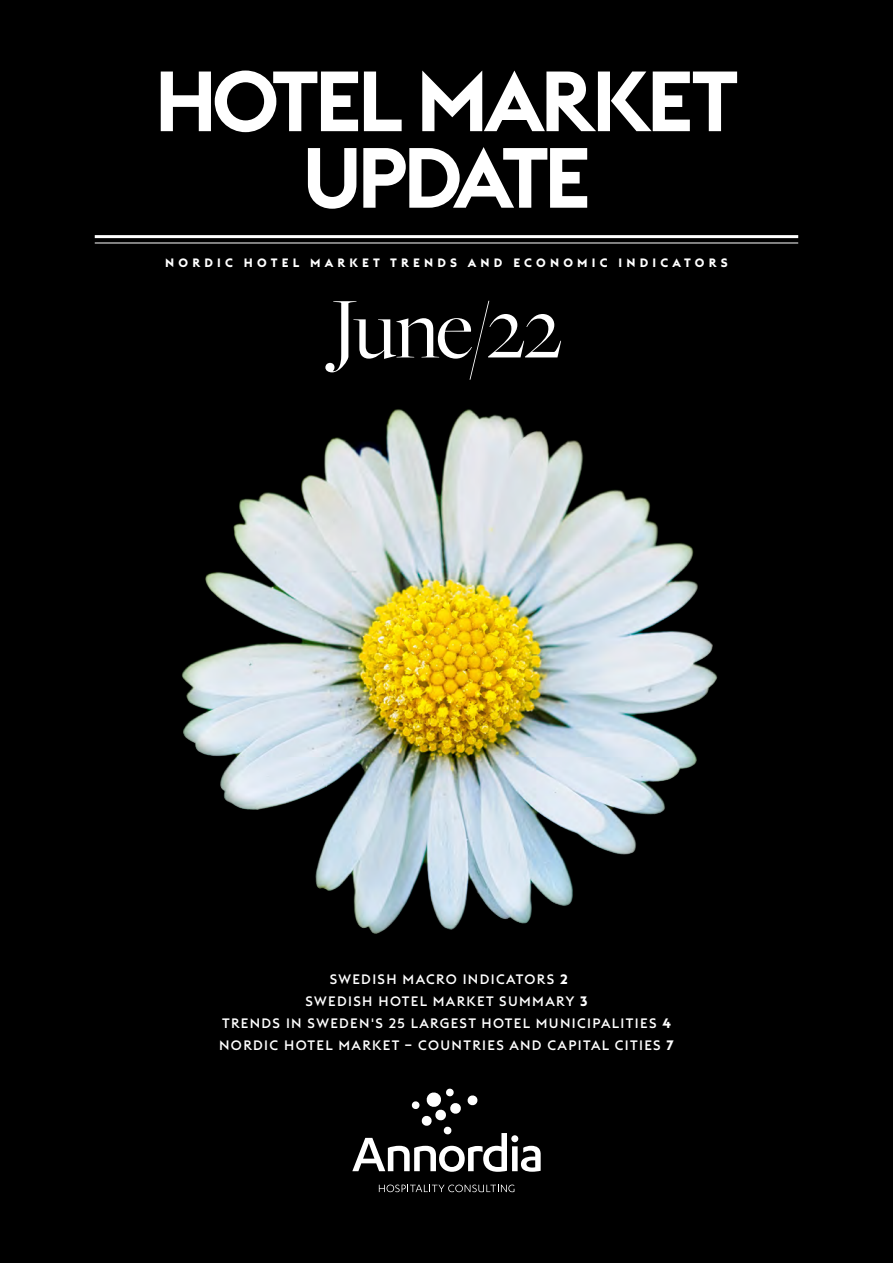
<style>
.page{position:relative;width:893px;height:1263px;background:#fff}
.page>*{position:absolute;margin:0;border:0;box-sizing:border-box;transform-origin:0 0}
.t1{font:90px "Freight Big Pro";letter-spacing:-.025em;color:#fff}
.t2{font:600 84px/76.5px "Euclid Triangle";letter-spacing:-.06em;color:#fff;text-align:center}
.t3{font:500 13.5px/22px "Euclid Triangle";letter-spacing:.1em;color:#fff;text-align:center}
.t4{font:700 12px "Euclid Triangle";letter-spacing:.35em;color:#fff}
.s1{font-weight:700}
</style>
<div class="page">
<img style="left:0;top:0;width:893px;height:1263px">
<hr style="left:95px;top:235px;width:703px;height:3px;background:#fff">
<hr style="left:95px;top:243px;width:703px;height:1px;background:#fff">
<svg style="left:352px;top:1089px;width:189px;height:83px"></svg>
<svg style="left:379px;top:1184px;width:135px;height:8px"></svg>
<img style="left:375px;top:408px;width:25px;height:48px">
<h2 class="t2" style="left:154px;top:65px;width:586px">HOTEL MARKET<br>UPDATE</h2>
<p class="t4" style="left:165px;top:255px;width:564px">NORDIC HOTEL MARKET TRENDS AND ECONOMIC INDICATORS</p>
<h1 class="t1" style="left:331px;top:270px;width:232px">June/22</h1>
<p class="t3" style="left:219px;top:968px;width:456px">SWEDISH MACRO INDICATORS <span class="s1">2<br></span>SWEDISH HOTEL MARKET SUMMARY <span class="s1">3<br></span>TRENDS IN SWEDEN'S 25 LARGEST HOTEL MUNICIPALITIES <span class="s1">4<br></span>NORDIC HOTEL MARKET – COUNTRIES AND CAPITAL CITIES <span class="s1">7</span></p>
</div>
